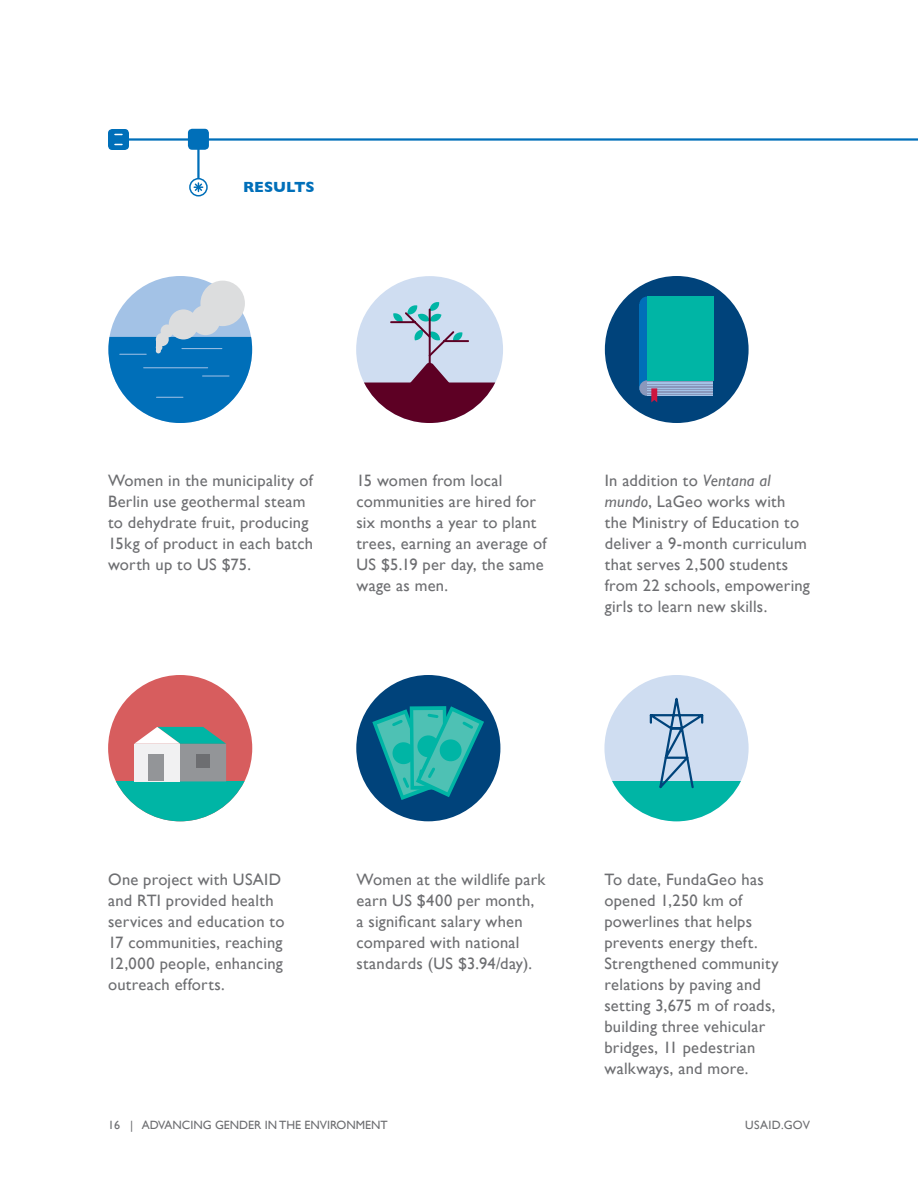
<style>
.page{position:relative;width:918px;height:1188px;background:#fff}
.page>*{position:absolute;margin:0;border:0;box-sizing:border-box;transform-origin:0 0}
.t1{font:16.5px/21px "Gill Sans";letter-spacing:.015em;color:#6d6e71}
.t2{font:700 15px "Gill Sans";color:#006fb9}
.t3{font:12px "Gill Sans";color:#6d6e71}
.t4{font:12px "Gill Sans";letter-spacing:.03em;color:#6d6e71}
.s1{font-style:italic}
</style>
<div class="page">
<div style="left:108px;top:276px;width:144px;height:147px;background:#a3c2e6;border-radius:50%"></div>
<div style="left:156px;top:333px;width:13px;height:13px;background:#dcddde;border-radius:50%"></div>
<div style="left:161px;top:324px;width:13px;height:14px;background:#dcddde;border-radius:50%"></div>
<div style="left:169px;top:309px;width:29px;height:30px;background:#dcddde;border-radius:50%"></div>
<div style="left:191px;top:305px;width:29px;height:30px;background:#dcddde;border-radius:50%"></div>
<div style="left:200px;top:281px;width:45px;height:45px;background:#dcddde;border-radius:50%"></div>
<svg style="left:108px;top:337px;width:144px;height:86px"></svg>
<hr style="left:144px;top:367px;width:64px;height:1px;background:#a3c2e6">
<hr style="left:182px;top:348px;width:40px;height:1px;background:#a3c2e6">
<div style="left:356px;top:276px;width:147px;height:147px;background:#cfddf1;border-radius:50%"></div>
<svg style="left:364px;top:302px;width:131px;height:121px"></svg>
<div style="left:605px;top:276px;width:144px;height:147px;background:#00437b;border-radius:50%"></div>
<div style="left:639px;top:304px;width:8px;height:86px;background:#006fb9"></div>
<div style="left:639px;top:380px;width:16px;height:16px;background:#8a98bc;border-radius:50%"></div>
<svg style="left:647px;top:311px;width:65px;height:84px"></svg>
<div style="left:647px;top:298px;width:65px;height:84px;background:#00b5a5"></div>
<div style="left:639px;top:297px;width:16px;height:15px;background:#006fb9;border-radius:50%"></div>
<div style="left:647px;top:296px;width:67px;height:84px;background:#00b5a5"></div>
<svg style="left:651px;top:388px;width:6px;height:14px"></svg>
<div style="left:108px;top:675px;width:144px;height:146px;background:#d75d5e;border-radius:50%"></div>
<svg style="left:116px;top:781px;width:129px;height:40px"></svg>
<div style="left:134px;top:744px;width:92px;height:37px;background:#939598"></div>
<svg style="left:134px;top:727px;width:92px;height:17px"></svg>
<div style="left:134px;top:744px;width:46px;height:37px;background:#f1f1f2"></div>
<div style="left:196px;top:755px;width:14px;height:13px;background:#6d6e71"></div>
<div style="left:149px;top:755px;width:15px;height:26px;background:#939598"></div>
<div style="left:356px;top:675px;width:144px;height:146px;background:#00437b;border-radius:50%"></div>
<svg style="left:372px;top:706px;width:112px;height:94px"></svg>
<div style="left:604px;top:675px;width:145px;height:146px;background:#cfddf1;border-radius:50%"></div>
<svg style="left:612px;top:686px;width:129px;height:135px"></svg>
<hr style="left:197px;top:140px;width:3px;height:38px;background:#006fb9">
<hr style="left:120px;top:138px;width:798px;height:3px;background:#006fb9">
<div style="left:188px;top:129px;width:21px;height:21px;background:#006fb9;border-radius:4px"></div>
<svg style="left:108px;top:129px;width:21px;height:21px"></svg>
<svg style="left:190px;top:179px;width:17px;height:17px"></svg>
<div style="left:189px;top:178px;width:19px;height:19px;border:2px solid #006fb9;border-radius:50%"></div>
<svg style="left:193px;top:182px;width:11px;height:10px"></svg>
<p class="t2" style="left:243px;top:175px;width:73px">RESULTS</p>
<p class="t1" style="left:108px;top:470px;width:207px">Women in the municipality of<br>Berlin use geothermal steam to dehydrate fruit, producing<br>15kg of product in each batch worth up to US $75.</p>
<p class="t1" style="left:356px;top:470px;width:192px">15 women from local communities are hired for six months a year to plant trees, earning an average of<br>US $5.19 per day, the same wage as men.</p>
<p class="t1" style="left:605px;top:470px;width:207px">In addition to <span class="s1">Ventana al mundo</span>, LaGeo works with the Ministry of Education to deliver a 9-month curriculum that serves 2,500 students from 22 schools, empowering girls to learn new skills.</p>
<p class="t1" style="left:108px;top:869px;width:178px">One project with USAID and RTI provided health services and education to<br>17 communities, reaching<br>12,000 people, enhancing outreach efforts.</p>
<p class="t1" style="left:357px;top:869px;width:191px">Women at the wildlife park earn US $400 per month,<br>a significant salary when compared with national standards (US $3.94/day).</p>
<p class="t1" style="left:604px;top:869px;width:176px">To date, FundaGeo has opened 1,250 km of powerlines that helps prevents energy theft.<br>Strengthened community relations by paving and setting 3,675 m of roads, building three vehicular bridges, 11 pedestrian walkways, and more.</p>
<p class="t3" style="left:108px;top:1118px;width:281px">16 | ADVANCING GENDER IN THE ENVIRONMENT</p>
<p class="t4" style="left:745px;top:1118px;width:66px">USAID.GOV</p>
</div>
